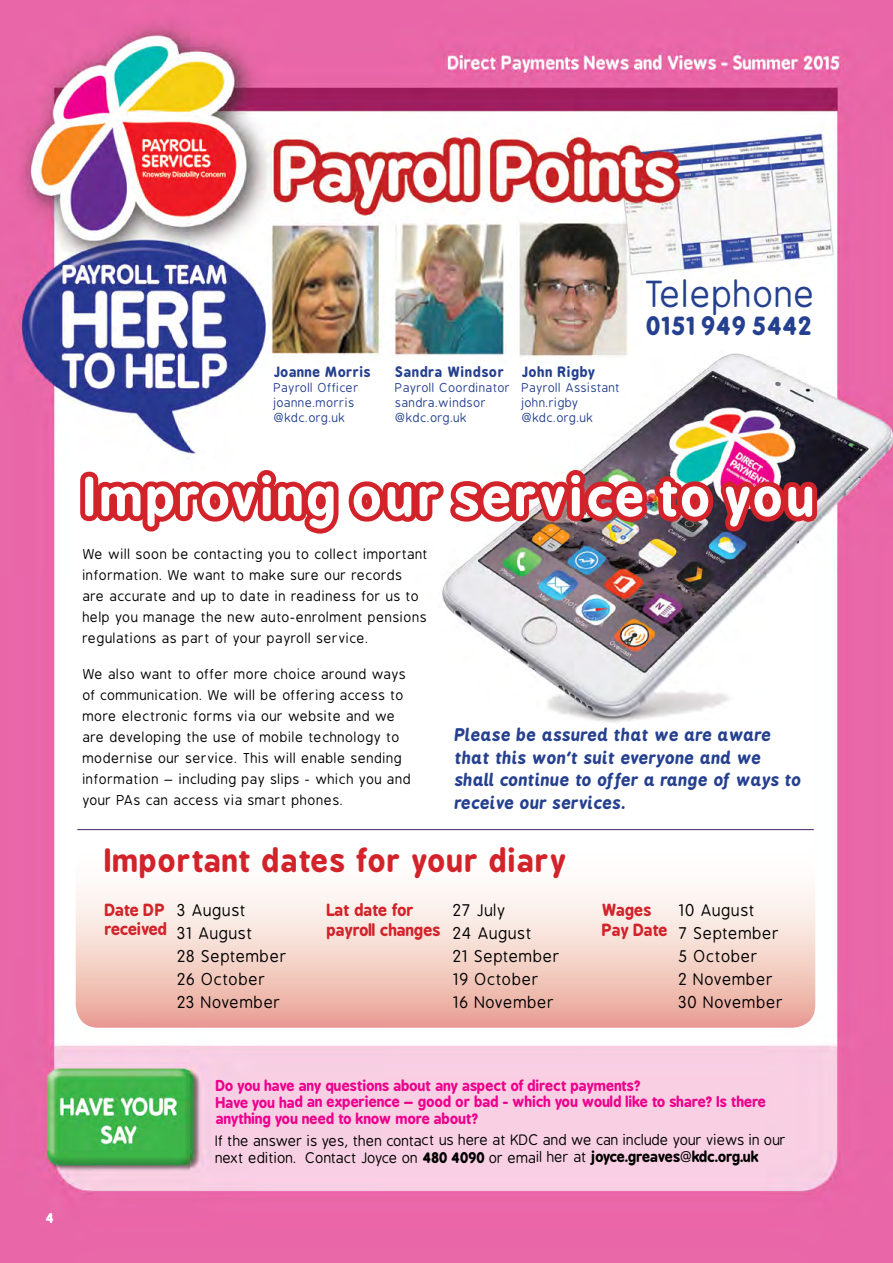
<style>
.page{position:relative;width:893px;height:1263px;background:#fff}
.page>*{position:absolute;margin:0;border:0;box-sizing:border-box;transform-origin:0 0}
.t1{font:700 50.85px "B Preplay";letter-spacing:.06em;color:#fff}
.t2{font:35.55px "B Preplay";letter-spacing:.02em;color:#25408f}
.t3{font:700 30.45px "B Preplay";letter-spacing:.04em;color:#d2232a}
.t4{font:700 24.6px "B Preplay";letter-spacing:.04em;color:#25408f}
.t5{font:italic 700 16.5px/22.5px "B Preplay";letter-spacing:.04em;color:#25408f}
.t6{font:15.9px/23px "B Preplay";letter-spacing:.04em;color:#000}
.t7{font:700 15.9px/18.3px "B Preplay";color:#d2232a}
.t8{font:700 14.25px/16.5px "B Preplay";color:#ec008c}
.t9{font:14.25px/17.2px "B Preplay";color:#000}
.t10{font:13.5px/21px "B Preplay";letter-spacing:.04em;color:#000}
.t11{font:700 13.5px "B Preplay";letter-spacing:.06em;color:#25408f}
.t12{font:700 13.5px "B Preplay";letter-spacing:.04em;color:#25408f}
.t13{font:700 13.5px "B Preplay";color:#fff}
.t14{font:12px/15px "B Preplay";letter-spacing:.04em;color:#25408f}
.s1{font-weight:700}
</style>
<div class="page">
<img style="left:0;top:0;width:893px;height:1263px">
<hr style="left:77px;top:829px;width:737px;height:1px;background:#462464">
<svg style="left:76px;top:844px;width:739px;height:184px"></svg>
<div style="left:80px;top:472px;width:18px;height:49px;border:10px solid #d2232a;border-radius:4px"></div>
<svg style="left:92px;top:465px;width:730px;height:78px"></svg>
<p class="t13" style="left:46px;top:1210px;width:9px">4</p>
<p class="t12" style="left:274px;top:363px;width:98px">Joanne Morris</p>
<p class="t14" style="left:274px;top:380px;width:87px">Payroll Officer joanne.morris @kdc.org.uk</p>
<p class="t11" style="left:396px;top:363px;width:110px">Sandra Windsor</p>
<p class="t14" style="left:396px;top:380px;width:116px">Payroll Coordinator sandra.windsor @kdc.org.uk</p>
<p class="t11" style="left:522px;top:364px;width:75px">John Rigby</p>
<p class="t14" style="left:522px;top:381px;width:100px">Payroll Assistant john.rigby @kdc.org.uk</p>
<h2 class="t2" style="left:646px;top:276px;width:172px">Telephone</h2>
<h3 class="t4" style="left:646px;top:310px;width:167px">0151 949 5442</h3>
<h1 class="t1" style="left:85px;top:466px;width:731px">Improving our service to you</h1>
<p class="t10" style="left:83px;top:544px;width:347px">We will soon be contacting you to collect important information. We want to make sure our records<br>are accurate and up to date in readiness for us to help you manage the new auto-enrolment pensions regulations as part of your payroll service.</p>
<p class="t10" style="left:83px;top:664px;width:330px">We also want to offer more choice around ways of communication. We will be offering access to more electronic forms via our website and we are developing the use of mobile technology to modernise our service. This will enable sending information – including pay slips - which you and your PAs can access via smart phones.</p>
<p class="t5" style="left:455px;top:724px;width:348px">Please be assured that we are aware that this won’t suit everyone and we shall continue to offer a range of ways to receive our services.</p>
<h3 class="t3" style="left:105px;top:842px;width:462px">Important dates for your diary</h3>
<p class="t7" style="left:105px;top:901px;width:64px">Date DP received</p>
<p class="t6" style="left:178px;top:899px;width:111px">3 August<br>31 August<br>28 September<br>26 October<br>23 November</p>
<p class="t7" style="left:327px;top:900px;width:115px;line-height:20.1px">Lat date for payroll changes</p>
<p class="t6" style="left:454px;top:899px;width:108px">27 July<br>24 August<br>21 September<br>19 October<br>16 November</p>
<p class="t7" style="left:602px;top:900px;width:67px;line-height:19.5px">Wages<br>Pay Date</p>
<p class="t6" style="left:679px;top:899px;width:106px">10 August<br>7 September<br>5 October<br>2 November<br>30 November</p>
<p class="t8" style="left:216px;top:1077px;width:552px">Do you have any questions about any aspect of direct payments?<br>Have you had an experience – good or bad - which you would like to share? Is there anything you need to know more about?</p>
<p class="t9" style="left:216px;top:1132px;width:572px">If the answer is yes, then contact us here at KDC and we can include your views in our next edition. Contact Joyce on <span class="s1">480 4090</span> or email her at <span class="s1">joyce.greaves@kdc.org.uk</span></p>
</div>
